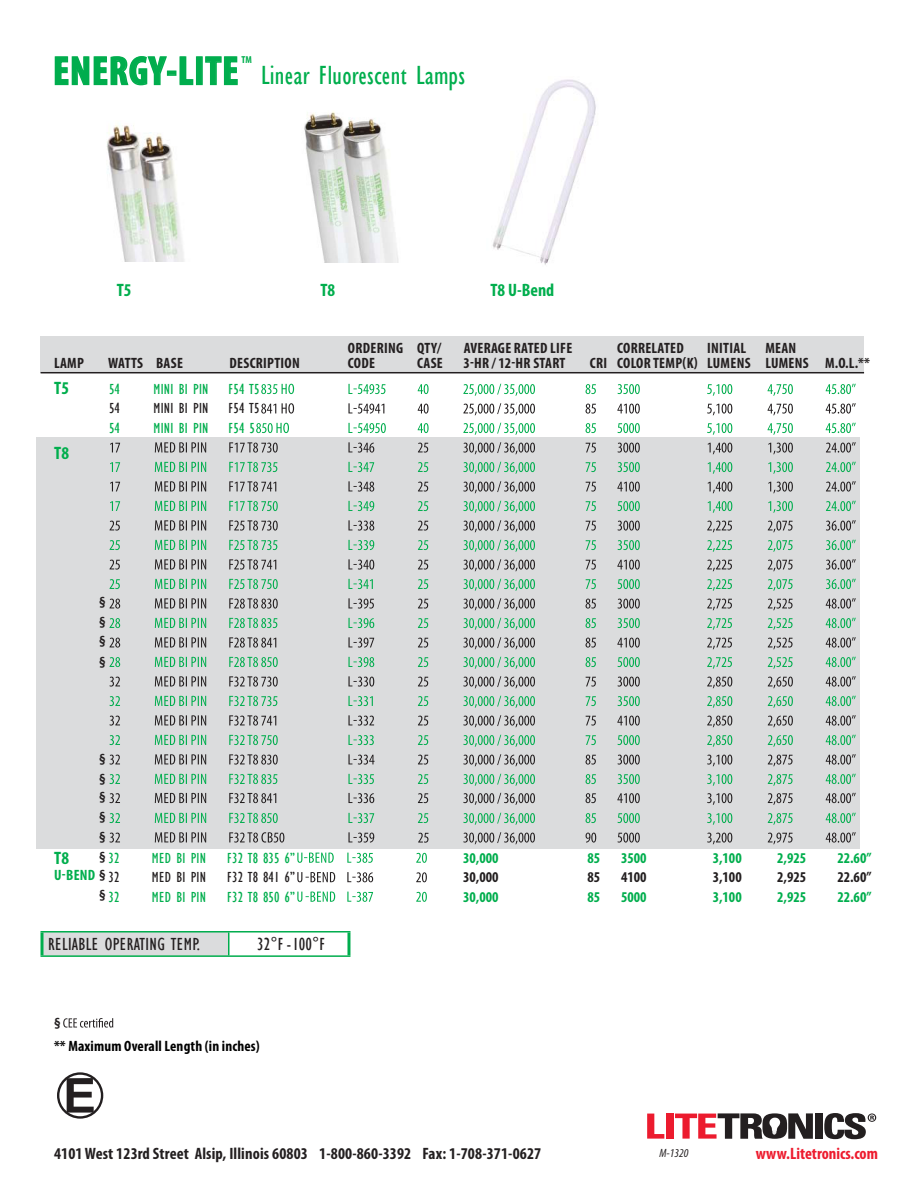
<style>
.page{position:relative;width:918px;height:1188px;background:#fff}
.page>*{position:absolute;margin:0;border:0;box-sizing:border-box;transform-origin:0 0}
.t1{font:700 condensed 40.5px "Myriad Pro";letter-spacing:.025em;color:#00ad4d}
.t2{font:condensed 27px "Gill Sans";letter-spacing:.01em;color:#00ae4d}
.t3{font:condensed 18px "Gill Sans";letter-spacing:.02em;color:#231f20}
.t4{font:700 condensed 18px "Myriad Pro";color:#00ae4d}
.t5{font:700 condensed 16.5px "Myriad Pro";letter-spacing:.01em;color:#231f20}
.t6{font:700 condensed 16.5px "Myriad Pro";color:#ed1b2e}
.t7{font:700 condensed 15px/15px "Myriad Pro";letter-spacing:.02em;color:#231f20}
.t8{font:condensed 15px "Gill Sans";letter-spacing:.02em;color:#00ae4d}
.t9{font:700 condensed 15px "Myriad Pro";color:#00ae4d}
.t10{font:condensed 15px "Gill Sans";letter-spacing:.02em;color:#231f20}
.t11{font:700 condensed 15px "Myriad Pro";letter-spacing:.01em;color:#000}
.t12{font:italic condensed 12px "Myriad Pro";color:#231f20}
.t13{font:700 condensed 10.2px "Myriad Pro";color:#00ae4d}
.s1{color:#231f20}
.s2{font-family:"Myriad Pro";font-weight:700;color:#231f20}
</style>
<div class="page">
<svg style="left:647px;top:1114px;width:17px;height:25px"></svg>
<div style="left:666px;top:1114px;width:7px;height:25px;background:#ec1b2e"></div>
<div style="left:815px;top:1113px;width:8px;height:26px;background:#231f20"></div>
<svg style="left:675px;top:1113px;width:138px;height:26px"></svg>
<svg style="left:824px;top:1113px;width:52px;height:26px"></svg>
<img style="left:107px;top:125px;width:77px;height:137px">
<img style="left:304px;top:111px;width:95px;height:152px">
<img style="left:492px;top:79px;width:104px;height:186px">
<div style="left:36px;top:437px;width:824px;height:411px;background:#dbdcdd"></div>
<svg style="left:297px;top:853px;width:130px;height:10px"></svg>
<svg style="left:297px;top:872px;width:130px;height:10px"></svg>
<svg style="left:297px;top:892px;width:130px;height:10px"></svg>
<div style="left:41px;top:336px;width:823px;height:37px;background:#dbdcdd"></div>
<hr style="left:41px;top:372px;width:823px;height:1px;background:#231f20">
<svg style="left:54px;top:56px;width:114px;height:30px"></svg>
<div style="left:167px;top:71px;width:9px;height:5px;border:2px solid #00ad4d"></div>
<svg style="left:179px;top:56px;width:15px;height:30px"></svg>
<div style="left:196px;top:56px;width:7px;height:29px;border:2px solid #00ad4d"></div>
<svg style="left:205px;top:56px;width:33px;height:30px"></svg>
<svg style="left:261px;top:384px;width:595px;height:12px"></svg>
<svg style="left:261px;top:403px;width:595px;height:12px"></svg>
<svg style="left:256px;top:423px;width:600px;height:12px"></svg>
<svg style="left:110px;top:442px;width:746px;height:12px"></svg>
<svg style="left:110px;top:462px;width:746px;height:12px"></svg>
<svg style="left:110px;top:481px;width:746px;height:12px"></svg>
<svg style="left:110px;top:501px;width:746px;height:12px"></svg>
<svg style="left:110px;top:520px;width:746px;height:12px"></svg>
<svg style="left:110px;top:540px;width:746px;height:12px"></svg>
<svg style="left:110px;top:559px;width:746px;height:12px"></svg>
<svg style="left:110px;top:579px;width:746px;height:12px"></svg>
<svg style="left:110px;top:598px;width:746px;height:12px"></svg>
<svg style="left:110px;top:618px;width:746px;height:12px"></svg>
<svg style="left:110px;top:637px;width:746px;height:12px"></svg>
<svg style="left:110px;top:657px;width:746px;height:12px"></svg>
<svg style="left:109px;top:676px;width:747px;height:12px"></svg>
<svg style="left:109px;top:696px;width:747px;height:12px"></svg>
<svg style="left:109px;top:715px;width:747px;height:12px"></svg>
<svg style="left:109px;top:735px;width:747px;height:12px"></svg>
<svg style="left:109px;top:754px;width:747px;height:12px"></svg>
<svg style="left:109px;top:774px;width:747px;height:12px"></svg>
<svg style="left:109px;top:793px;width:747px;height:51px"></svg>
<svg style="left:57px;top:1072px;width:46px;height:47px"></svg>
<div style="left:42px;top:932px;width:187px;height:24px;background:#dbdcdd"></div>
<svg style="left:40px;top:933px;width:4px;height:22px"></svg>
<hr style="left:347px;top:933px;width:3px;height:22px;background:#00ad4d">
<hr style="left:40px;top:931px;width:310px;height:2px;background:#00ad4d">
<hr style="left:228px;top:933px;width:2px;height:22px;background:#00ad4d">
<hr style="left:40px;top:955px;width:310px;height:2px;background:#00ad4d">
<svg style="left:63px;top:1018px;width:50px;height:10px"></svg>
<h1 class="t1" style="left:53px;top:55px;width:187px">ENERGY-LITE</h1>
<p class="t13" style="left:242px;top:56px;width:12px">TM</p>
<h2 class="t2" style="left:261px;top:59px;width:205px">Linear Fluorescent Lamps</h2>
<p class="t7" style="left:54px;top:357px;width:31px">LAMP</p>
<p class="t4" style="left:54px;top:381px;width:16px">T5</p>
<p class="t4" style="left:54px;top:446px;width:16px">T8</p>
<p class="t4" style="left:117px;top:283px;width:16px">T5</p>
<p class="t7" style="left:108px;top:356px;width:76px">WATTS BASE</p>
<p class="t7" style="left:230px;top:356px;width:72px">DESCRIPTION</p>
<p class="t8" style="left:109px;top:380px;width:12px">54</p>
<p class="t8" style="left:154px;top:380px;width:57px">MINI BI PIN</p>
<p class="t8" style="left:229px;top:380px;width:32px">F54 T5</p>
<p class="t10" style="left:109px;top:400px;width:12px">54</p>
<p class="t10" style="left:154px;top:400px;width:57px">MINI BI PIN</p>
<p class="t10" style="left:229px;top:400px;width:32px">F54 T5</p>
<p class="t8" style="left:109px;top:419px;width:12px">54</p>
<p class="t8" style="left:154px;top:419px;width:57px">MINI BI PIN</p>
<p class="t8" style="left:229px;top:419px;width:28px">F54 5</p>
<p class="t4" style="left:320px;top:283px;width:16px">T8</p>
<p class="t4" style="left:491px;top:283px;width:65px">T8 U-Bend</p>
<p class="t7" style="left:348px;top:341px;width:57px">ORDERING<br>CODE</p>
<p class="t7" style="left:417px;top:341px;width:27px">QTY/<br>CASE</p>
<p class="t7" style="left:464px;top:341px;width:110px">AVERAGE RATED LIFE<br>3-HR / 12-HR START</p>
<p class="t7" style="left:590px;top:356px;width:19px">CRI</p>
<p class="t7" style="left:617px;top:341px;width:82px">CORRELATED<br>COLOR TEMP(K)</p>
<p class="t7" style="left:707px;top:341px;width:45px">INITIAL<br>LUMENS</p>
<p class="t7" style="left:765px;top:341px;width:106px">MEAN<br>LUMENS M.O.L.**</p>
<p class="t7" style="left:99px;top:593px;width:8px;line-height:20.4px">§ §</p>
<p class="t7" style="left:99px;top:632px;width:8px;line-height:20.7px">§ §</p>
<p class="t7" style="left:99px;top:752px;width:8px">§</p>
<p class="t7" style="left:99px;top:772px;width:8px">§</p>
<p class="t7" style="left:99px;top:791px;width:8px">§</p>
<p class="t7" style="left:99px;top:811px;width:8px">§</p>
<p class="t7" style="left:99px;top:830px;width:8px">§</p>
<p class="t4" style="left:54px;top:851px;width:16px">T8</p>
<p class="t9" style="left:54px;top:869px;width:53px">U-BEND <span class="s1">§</span></p>
<p class="t8" style="left:99px;top:849px;width:22px"><span class="s2">§</span>32</p>
<p class="t8" style="left:152px;top:849px;width:56px">MED BI PIN</p>
<p class="t8" style="left:227px;top:849px;width:69px">F32 T8 835 6”</p>
<p class="t9" style="left:463px;top:852px;width:37px">30,000</p>
<p class="t9" style="left:588px;top:852px;width:14px">85</p>
<p class="t9" style="left:621px;top:852px;width:27px">3500</p>
<p class="t9" style="left:713px;top:852px;width:31px">3,100</p>
<p class="t9" style="left:777px;top:852px;width:31px">2,925</p>
<p class="t9" style="left:837px;top:852px;width:36px">22.60”</p>
<p class="t10" style="left:109px;top:868px;width:12px">32</p>
<p class="t10" style="left:152px;top:868px;width:56px">MED BI PIN</p>
<p class="t10" style="left:227px;top:868px;width:69px">F32 T8 841 6”</p>
<p class="t7" style="left:463px;top:871px;width:37px">30,000</p>
<p class="t7" style="left:588px;top:871px;width:14px">85</p>
<p class="t7" style="left:621px;top:871px;width:27px">4100</p>
<p class="t7" style="left:713px;top:871px;width:31px">3,100</p>
<p class="t7" style="left:777px;top:871px;width:31px">2,925</p>
<p class="t7" style="left:837px;top:871px;width:36px">22.60”</p>
<p class="t8" style="left:109px;top:888px;width:12px">32</p>
<p class="t8" style="left:152px;top:888px;width:56px">MED BI PIN</p>
<p class="t8" style="left:227px;top:888px;width:69px">F32 T8 850 6”</p>
<p class="t9" style="left:463px;top:891px;width:37px">30,000</p>
<p class="t9" style="left:588px;top:891px;width:14px">85</p>
<p class="t9" style="left:621px;top:891px;width:27px">5000</p>
<p class="t9" style="left:713px;top:891px;width:31px">3,100</p>
<p class="t9" style="left:777px;top:891px;width:31px">2,925</p>
<p class="t9" style="left:837px;top:891px;width:36px">22.60”</p>
<p class="t7" style="left:99px;top:888px;width:8px">§</p>
<p class="t3" style="left:48px;top:934px;width:153px">RELIABLE OPERATING TEMP.</p>
<p class="t3" style="left:257px;top:934px;width:70px">32°F - 100°F</p>
<p class="t7" style="left:54px;top:1016px;width:8px">§</p>
<p class="t11" style="left:54px;top:1040px;width:207px">** Maximum Overall Length (in inches)</p>
<p class="t5" style="left:54px;top:1148px;width:489px">4101West 123rd Street Alsip, Illinois 60803 1-800-860-3392 Fax: 1-708-371-0627</p>
<p class="t12" style="left:660px;top:1145px;width:30px">M-1320</p>
<p class="t6" style="left:756px;top:1148px;width:124px">www.Litetronics.com</p>
</div>
